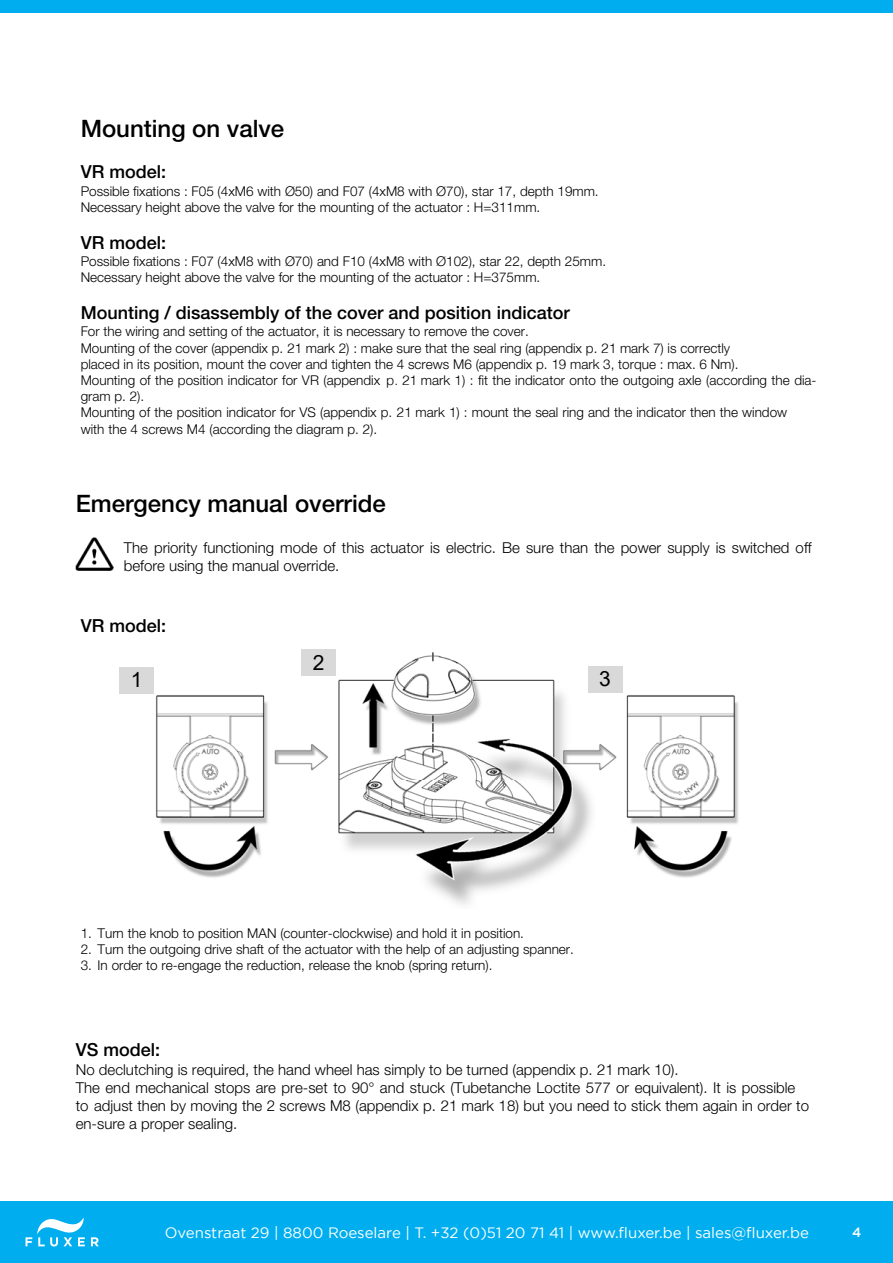
<style>
.page{position:relative;width:893px;height:1263px;background:#fff}
.page>*{position:absolute;margin:0;border:0;box-sizing:border-box;transform-origin:0 0}
.t1{font:500 24px "Helvetica Neue LT Std";color:#000}
.t2{font:21px "Arial";color:#000}
.t3{font:500 18px "Helvetica Neue LT Std";color:#000}
.t4{font:300 15px/18px "Helvetica Neue LT Std";color:#000}
.t5{font:15px "Gotham";color:#fff}
.t6{font:300 13.5px/16.2px "Helvetica Neue LT Std";color:#000}
.t7{font:500 13.5px "Gotham";color:#fff}
.s1{font-family:"Helvetica"}
</style>
<div class="page">
<div style="left:0;top:0;width:893px;height:13px;background:#00aeef"></div>
<div style="left:0;top:1201px;width:893px;height:62px;background:#00aeef"></div>
<svg style="left:91px;top:1237px;width:8px;height:9px"></svg>
<svg style="left:26px;top:1218px;width:59px;height:28px"></svg>
<img style="left:156px;top:653px;width:583px;height:252px">
<div style="left:120px;top:667px;width:34px;height:27px;background:#d9d9d9"></div>
<div style="left:302px;top:649px;width:34px;height:27px;background:#d9d9d9"></div>
<div style="left:588px;top:666px;width:34px;height:26px;background:#d9d9d9"></div>
<img style="left:76px;top:537px;width:37px;height:33px">
<p class="t1" style="left:81px;top:114px;width:205px">Mounting on valve</p>
<p class="t3" style="left:81px;top:161px;width:87px">VR model:</p>
<p class="t6" style="left:81px;top:183px;width:519px">Possible fixations : F05 (4xM6 with Ø50) and F07 (4xM8 with Ø70), star 17, depth 19mm.<br>Necessary height above the valve for the mounting of the actuator : H=311mm.</p>
<p class="t3" style="left:81px;top:231px;width:87px">VR model:</p>
<p class="t6" style="left:81px;top:253px;width:527px">Possible fixations : F07 (4xM8 with Ø70) and F10 (4xM8 with Ø102), star 22, depth 25mm.<br>Necessary height above the valve for the mounting of the actuator : H=375mm.</p>
<p class="t3" style="left:81px;top:302px;width:490px">Mounting / disassembly of the cover and position indicator</p>
<p class="t6" style="left:81px;top:323px;width:737px">For the wiring and setting of the actuator, it is necessary to remove the cover.<br>Mounting of the cover (appendix p. <span class="s1">21</span> mark 2) : make sure that the seal ring (appendix p. <span class="s1">21</span> mark 7) is correctly<br>placed in its position, mount the cover and tighten the 4 screws M6 (appendix p. <span class="s1">19</span> mark 3, torque : max. 6 Nm).<br>Mounting of the position indicator for VR (appendix <span class="s1">p. 21</span> mark 1) : fit the indicator onto the outgoing axle (according the dia&shy;gram p. <span class="s1">2</span>).<br>Mounting of the position indicator for VS (appendix p. <span class="s1">21</span> mark 1) : mount the seal ring and the indicator then the window<br>with the 4 screws M4 (according the diagram p. <span class="s1">2</span>).</p>
<p class="t1" style="left:76px;top:489px;width:312px">Emergency manual override</p>
<p class="t4" style="left:124px;top:538px;width:689px">The priority functioning mode of this actuator is electric. Be sure than the power supply is switched off before using the manual override.</p>
<p class="t3" style="left:81px;top:615px;width:87px">VR model:</p>
<p class="t2" style="left:131px;top:665px;width:13px">1</p>
<p class="t2" style="left:313px;top:648px;width:13px">2</p>
<p class="t2" style="left:599px;top:664px;width:13px">3</p>
<p class="t6" style="left:81px;top:924px;width:445px">1. Turn the knob to position MAN (counter-clockwise) and hold it in position.</p>
<p class="t6" style="left:81px;top:940px;width:495px">2. Turn the outgoing drive shaft of the actuator with the help of an adjusting spanner.</p>
<p class="t6" style="left:81px;top:957px;width:413px">3. In order to re-engage the reduction, release the knob (spring return).</p>
<p class="t3" style="left:76px;top:1039px;width:86px">VS model:</p>
<p class="t4" style="left:76px;top:1060px;width:735px">No declutching is required, the hand wheel has simply to be turned (appendix p. <span class="s1">21</span> mark 10).<br>The end mechanical stops are pre-set to 90° and stuck (Tubetanche Loctite 577 or equivalent). It is possible to adjust then by moving the 2 screws M8 (appendix p. <span class="s1">21</span> mark 18) but you need to stick them again in order to en-sure a proper sealing.</p>
<p class="t5" style="left:165px;top:1224px;width:646px">Ovenstraat 29 | 8800 Roeselare | T. +32 (0)51 20 71 41 | www.fluxer.be | sales@fluxer.be</p>
<p class="t7" style="left:852px;top:1225px;width:11px">4</p>
</div>
